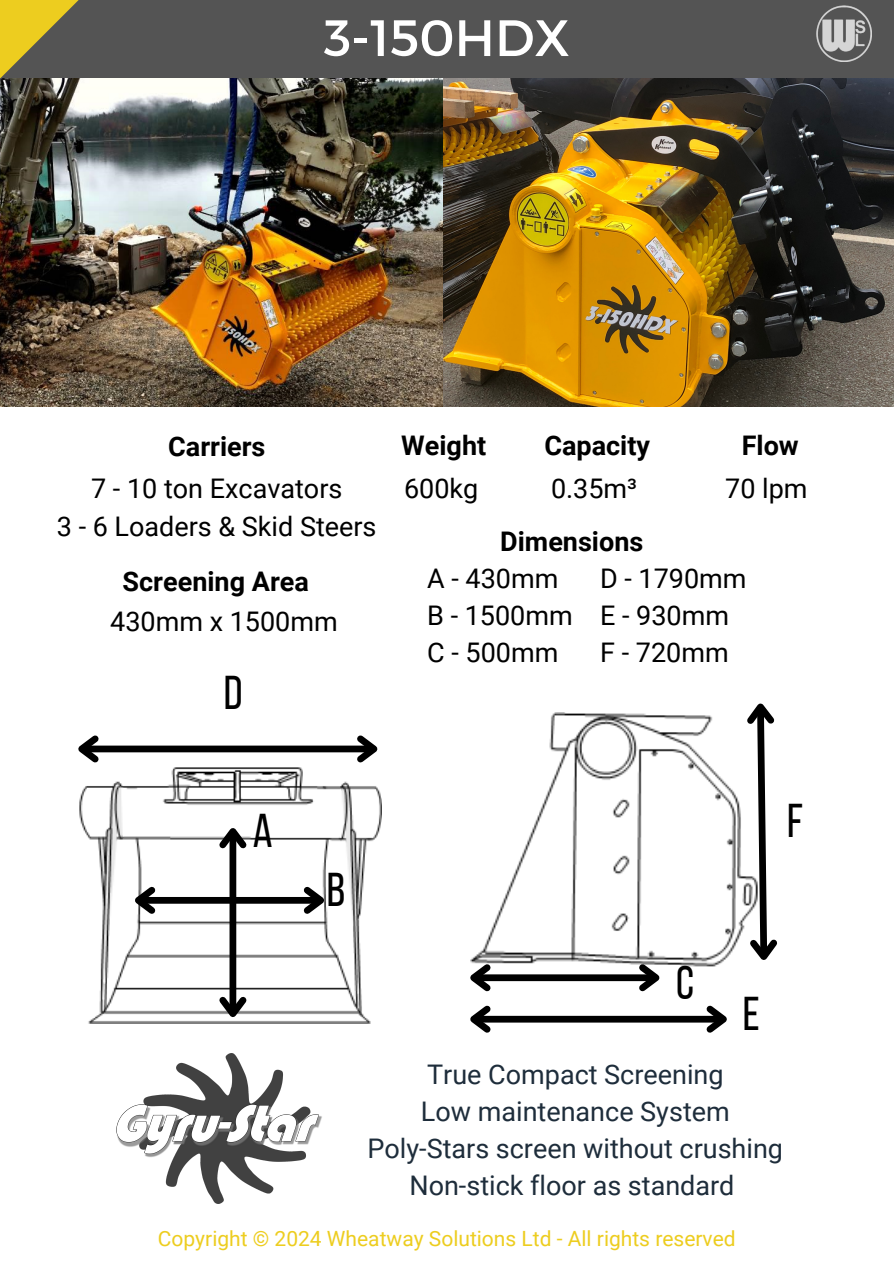
<style>
.page{position:relative;width:894px;height:1264px;background:#fff}
.page>*{position:absolute;margin:0;border:0;box-sizing:border-box;transform-origin:0 0}
.t1{font:51px "Montserrat";color:#fff}
.t2{font:47.25px "Bebas Neue";color:#000}
.t3{font:27px/37.2px "Roboto";color:#000}
.t4{font:27px/37.2px "Roboto";color:#1e2d3b;text-align:center}
.t5{font:700 27px "Roboto";color:#000}
.t6{font:21px "Roboto";color:#edcd1f}
</style>
<div class="page">
<div style="left:0;top:0;width:893px;height:79px;background:#545454"></div>
<img style="left:816px;top:5px;width:55px;height:56px">
<svg style="left:0;top:0;width:141px;height:79px"></svg>
<img style="left:472px;top:712px;width:268px;height:255px">
<div style="left:473px;top:974px;width:182px;height:7px;background:#000"></div>
<svg style="left:633px;top:958px;width:34px;height:34px"></svg>
<div style="left:473px;top:1015px;width:250px;height:7px;background:#000"></div>
<svg style="left:470px;top:958px;width:26px;height:75px"></svg>
<svg style="left:700px;top:1005px;width:27px;height:28px"></svg>
<svg style="left:740px;top:703px;width:37px;height:257px"></svg>
<img style="left:79px;top:767px;width:302px;height:256px">
<div style="left:138px;top:897px;width:182px;height:6px;background:#000"></div>
<svg style="left:127px;top:880px;width:34px;height:39px"></svg>
<svg style="left:298px;top:880px;width:34px;height:39px"></svg>
<div style="left:229px;top:831px;width:7px;height:182px;background:#000"></div>
<svg style="left:213px;top:990px;width:39px;height:34px"></svg>
<svg style="left:213px;top:820px;width:39px;height:34px"></svg>
<div style="left:82px;top:745px;width:292px;height:7px;background:#000"></div>
<svg style="left:78px;top:735px;width:27px;height:33px"></svg>
<svg style="left:351px;top:735px;width:30px;height:33px"></svg>
<img style="left:116px;top:1053px;width:206px;height:150px">
<img style="left:443px;top:79px;width:450px;height:327px">
<img style="left:0;top:79px;width:443px;height:327px">
<p class="t1" style="left:324px;top:5px;width:247px">3-150HDX</p>
<h3 class="t5" style="left:168px;top:430px;width:99px">Carriers</h3>
<h2 class="t3" style="left:57px;top:470px;width:321px;text-align:center">7 - 10 ton Excavators<br>3 - 6 Loaders &amp; Skid Steers</h2>
<h2 class="t5" style="left:123px;top:566px;width:188px">Screening Area</h2>
<h3 class="t3" style="left:110px;top:603px;width:229px">430mm x 1500mm</h3>
<p class="t2" style="left:224px;top:673px;width:20px">D</p>
<h3 class="t5" style="left:401px;top:429px;width:86px">Weight</h3>
<h3 class="t3" style="left:404px;top:470px;width:76px">600kg</h3>
<p class="t5" style="left:544px;top:429px;width:107px">Capacity</p>
<p class="t3" style="left:551px;top:470px;width:88px">0.35m³</p>
<p class="t5" style="left:741px;top:429px;width:58px">Flow</p>
<p class="t3" style="left:725px;top:470px;width:84px">70 lpm</p>
<h3 class="t5" style="left:500px;top:525px;width:145px">Dimensions</h3>
<h2 class="t3" style="left:600px;top:559px;width:148px">D - 1790mm<br>E - 930mm<br>F - 720mm</h2>
<h2 class="t3" style="left:427px;top:559px;width:147px">A - 430mm<br>B - 1500mm<br>C - 500mm</h2>
<h2 class="t2" style="left:253px;top:811px;width:21px">A</h2>
<h2 class="t2" style="left:787px;top:802px;width:18px">f</h2>
<h3 class="t2" style="left:326px;top:870px;width:20px">B</h3>
<p class="t2" style="left:675px;top:963px;width:19px">c</p>
<p class="t2" style="left:742px;top:994px;width:19px">E</p>
<h3 class="t4" style="left:367px;top:1055px;width:417px">True Compact Screening<br>Low maintenance System<br>Poly-Stars screen without crushing<br>Non-stick floor as standard</h3>
<p class="t6" style="left:158px;top:1225px;width:579px">Copyright © 2024 Wheatway Solutions Ltd - All rights reserved</p>
</div>
